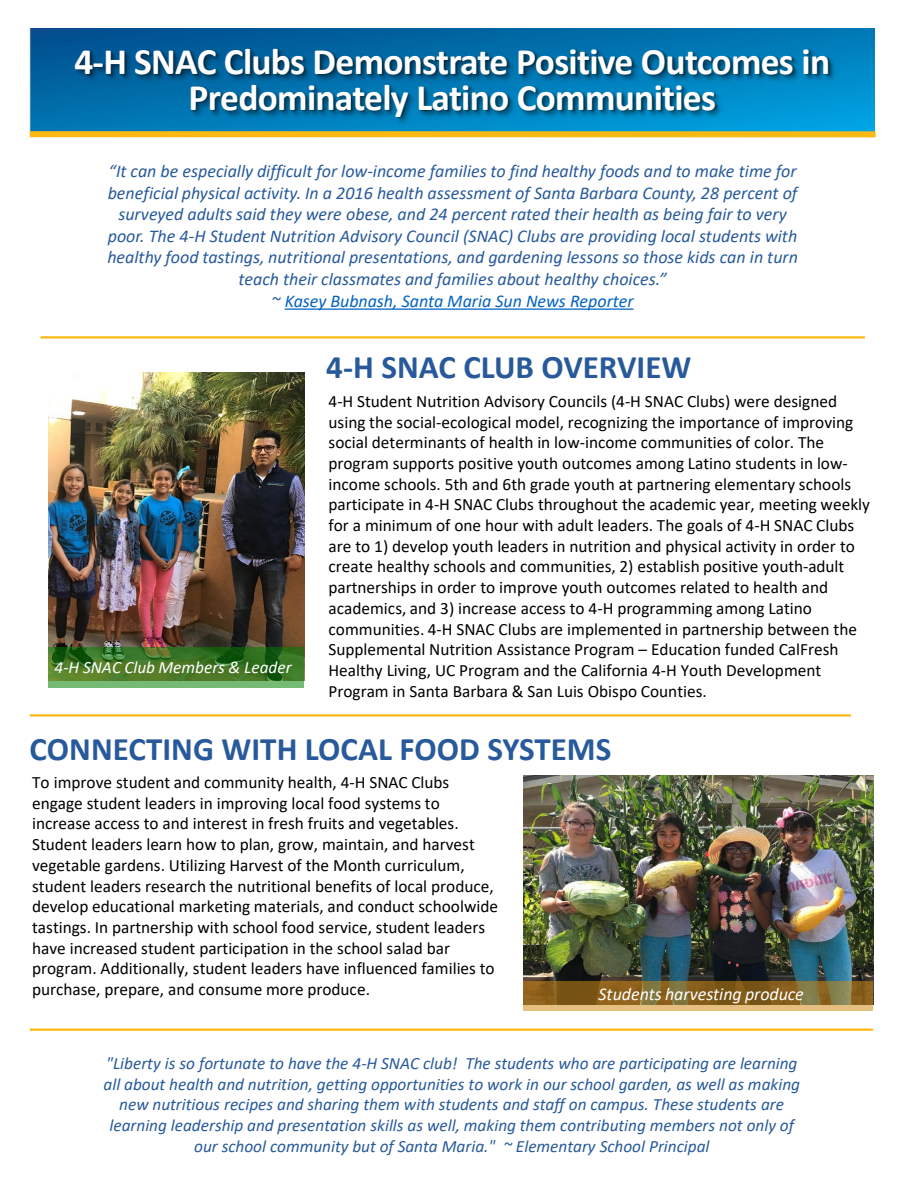
<style>
.page{position:relative;width:904px;height:1188px;background:#fff}
.page>*{position:absolute;margin:0;border:0;box-sizing:border-box;transform-origin:0 0}
.t1{font:700 37.5px/36px "Calibri";letter-spacing:-.02em;color:#fff;text-align:center}
.t2{font:700 33px "Calibri";color:#285a9b}
.t3{font:italic 18px/21.6px "Calibri";letter-spacing:-.005em;color:#285a9b;text-align:center}
.t4{font:italic 18px "Calibri";letter-spacing:-.005em;color:#fff}
.t5{font:17.25px/20.7px "Calibri";color:#000}
.t6{font:italic 17.25px/20.7px "Calibri";color:#285a9b;text-align:center}
.t7{font:italic 17.25px "Calibri";color:#fff}
.s1{color:#0563c1}
</style>
<div class="page">
<img style="left:29px;top:28px;width:845px;height:101px">
<img style="left:49px;top:373px;width:255px;height:274px">
<img style="left:47px;top:28px;width:826px;height:101px">
<img style="left:50px;top:28px;width:18px;height:83px">
<img style="left:68px;top:28px;width:11px;height:83px">
<img style="left:79px;top:28px;width:784px;height:83px">
<img style="left:164px;top:62px;width:578px;height:67px">
<svg style="left:284px;top:308px;width:349px;height:2px"></svg>
<div style="left:49px;top:647px;width:255px;height:40px;background:#008000;opacity:.54"></div>
<hr style="left:30px;top:714px;width:820px;height:3px;background:#fdb913">
<hr style="left:40px;top:336px;width:824px;height:3px;background:#fdb913">
<img style="left:29px;top:129px;width:847px;height:9px">
<div style="left:30px;top:131px;width:845px;height:6px;background:#fdb913"></div>
<img style="left:523px;top:775px;width:349px;height:206px">
<div style="left:523px;top:981px;width:349px;height:30px;background:#ce8a13;opacity:.54"></div>
<hr style="left:30px;top:1029px;width:842px;height:2px;background:#fdb913">
<p class="t1" style="left:74px;top:43px;width:757px">4-H SNAC Clubs Demonstrate Positive Outcomes in<br>Predominately Latino Communities</p>
<p class="t3" style="left:107px;top:159px;width:691px">“It can be especially difficult for low-income families to find healthy foods and to make time for beneficial physical activity. In a 2016 health assessment of Santa Barbara County, 28 percent of surveyed adults said they were obese, and 24 percent rated their health as being fair to very poor. The 4-H Student Nutrition Advisory Council (SNAC) Clubs are providing local students with healthy food tastings, nutritional presentations, and gardening lessons so those kids can in turn teach their classmates and families about healthy choices.”<br>~ <span class="s1">Kasey Bubnash, Santa Maria Sun News Reporter</span></p>
<p class="t7" style="left:55px;top:655px;width:238px">4-H SNAC Club Members &amp; Leader</p>
<p class="t2" style="left:326px;top:343px;width:366px">4-H SNAC CLUB OVERVIEW</p>
<p class="t5" style="left:328px;top:390px;width:543px">4-H Student Nutrition Advisory Councils (4-H SNAC Clubs) were designed using the social-ecological model, recognizing the importance of improving social determinants of health in low-income communities of color. The program supports positive youth outcomes among Latino students in low&shy;income schools. 5th and 6th grade youth at partnering elementary schools participate in 4-H SNAC Clubs throughout the academic year, meeting weekly for a minimum of one hour with adult leaders. The goals of 4-H SNAC Clubs are to 1) develop youth leaders in nutrition and physical activity in order to create healthy schools and communities, 2) establish positive youth-adult partnerships in order to improve youth outcomes related to health and academics, and 3) increase access to 4-H programming among Latino communities. 4-H SNAC Clubs are implemented in partnership between the Supplemental Nutrition Assistance Program – Education funded CalFresh Healthy Living, UC Program and the California 4-H Youth Development Program in Santa Barbara &amp; San Luis Obispo Counties.</p>
<p class="t2" style="left:30px;top:726px;width:583px">CONNECTING WITH LOCAL FOOD SYSTEMS</p>
<p class="t5" style="left:32px;top:771px;width:467px">To improve student and community health, 4-H SNAC Clubs engage student leaders in improving local food systems to increase access to and interest in fresh fruits and vegetables.<br>Student leaders learn how to plan, grow, maintain, and harvest vegetable gardens. Utilizing Harvest of the Month curriculum, student leaders research the nutritional benefits of local produce, develop educational marketing materials, and conduct schoolwide tastings. In partnership with school food service, student leaders have increased student participation in the school salad bar program. Additionally, student leaders have influenced families to purchase, prepare, and consume more produce.</p>
<p class="t4" style="left:598px;top:982px;width:207px">Students harvesting produce</p>
<p class="t6" style="left:103px;top:1052px;width:697px">"Liberty is so fortunate to have the 4-H SNAC club! The students who are participating are learning all about health and nutrition, getting opportunities to work in our school garden, as well as making new nutritious recipes and sharing them with students and staff on campus. These students are learning leadership and presentation skills as well, making them contributing members not only of our school community but of Santa Maria." ~ Elementary School Principal</p>
</div>
